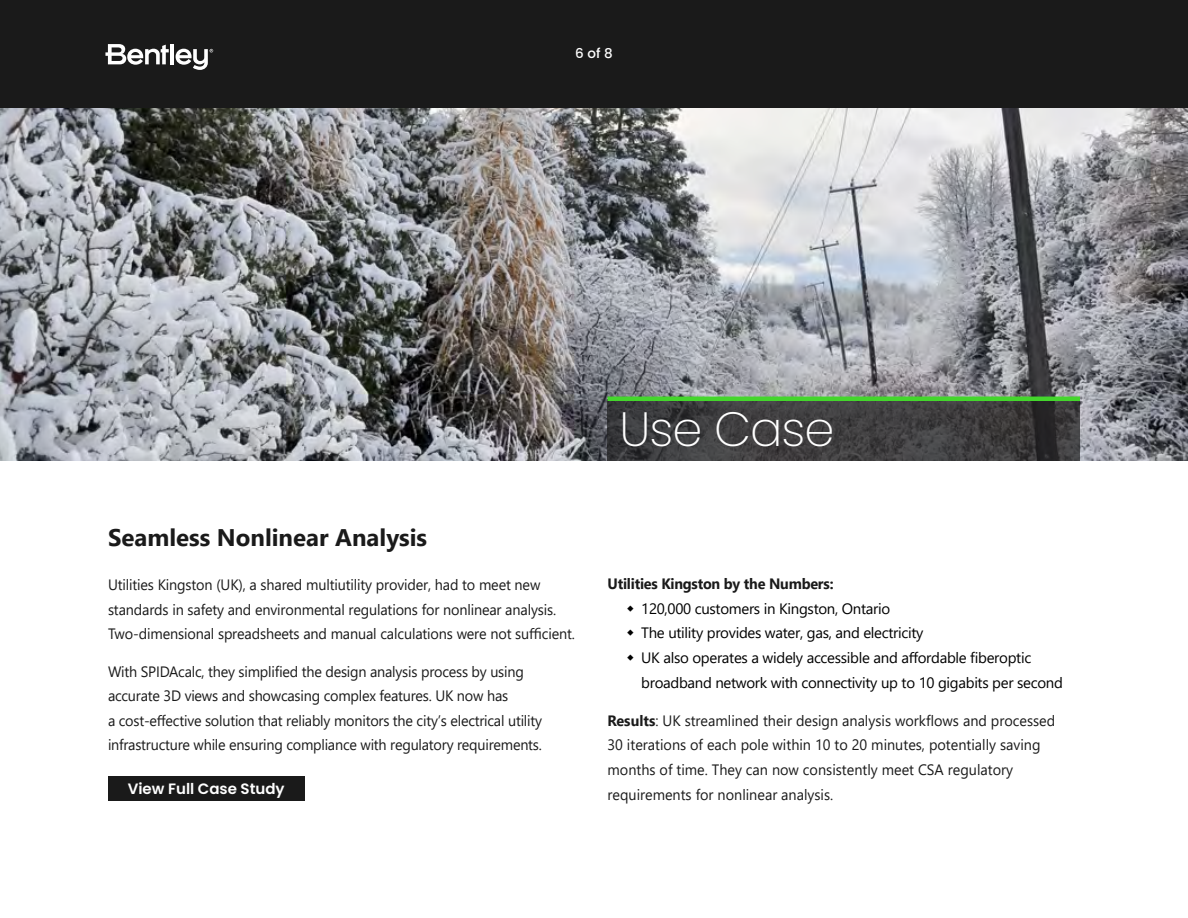
<style>
.page{position:relative;width:1188px;height:918px;background:#fff}
.page>*{position:absolute;margin:0;border:0;box-sizing:border-box;transform-origin:0 0}
.t1{font:200 48px "Poppins";letter-spacing:-.02em;color:#fff}
.t2{font:700 24px "Segoe UI";color:#1a1a1a}
.t3{font:15px/24.3px "Segoe UI";letter-spacing:-.01em;color:#1a1a1a;scale:.96 1}
.t4{font:15px/24.6px "Segoe UI";letter-spacing:-.02em;color:#000}
.t5{font:700 15px "Segoe UI";letter-spacing:-.015em;color:#1a1a1a;scale:.96 1}
.t6{font:600 15px "Poppins";color:#fff}
.t7{font:500 13.5px "Poppins";color:#fff}
.s1{font-weight:700}
</style>
<div class="page">
<div style="left:0;top:0;width:1188px;height:108px;background:#1a1a1a"></div>
<svg style="left:105px;top:44px;width:64px;height:21px"></svg>
<hr style="left:170px;top:44px;width:4px;height:20px;background:#fff">
<svg style="left:176px;top:49px;width:37px;height:21px"></svg>
<img style="left:0;top:108px;width:1188px;height:353px">
<div style="left:108px;top:776px;width:197px;height:25px;background:#1a1a1a"></div>
<svg style="left:608px;top:401px;width:472px;height:60px;background:#3d3c3e"></svg>
<hr style="left:608px;top:397px;width:472px;height:4px;background:#44d62c">
<h2 class="t2" style="left:108px;top:515px;width:321px">Seamless Nonlinear Analysis</h2>
<p class="t7" style="left:575px;top:46px;width:39px">6 of 8</p>
<h1 class="t1" style="left:620px;top:401px;width:217px">Use Case</h1>
<p class="t3" style="left:108px;top:572px;width:488px">Utilities Kingston (UK), a shared multiutility provider, had to meet new standards in safety and environmental regulations for nonlinear analysis.<br>Two-dimensional spreadsheets and manual calculations were not sufficient.</p>
<p class="t3" style="left:108px;top:658px;width:454px">With SPIDAcalc, they simplified the design analysis process by using accurate 3D views and showcasing complex features. UK now has<br>a cost-effective solution that reliably monitors the city’s electrical utility infrastructure while ensuring compliance with regulatory requirements.</p>
<p class="t6" style="left:128px;top:780px;width:158px">View Full Case Study</p>
<p class="t5" style="left:608px;top:570px;width:237px">Utilities Kingston by the Numbers:</p>
<p class="t4" style="left:641px;top:595px;width:423px">120,000 customers in Kingston, Ontario<br>The utility provides water, gas, and electricity<br>UK also operates a widely accessible and affordable fiberoptic broadband network with connectivity up to 10 gigabits per second</p>
<p class="t3" style="left:608px;top:707px;width:468px"><span class="s1">Results</span>: UK streamlined their design analysis workflows and processed 30 iterations of each pole within 10 to 20 minutes, potentially saving months of time. They can now consistently meet CSA regulatory requirements for nonlinear analysis.</p>
</div>
